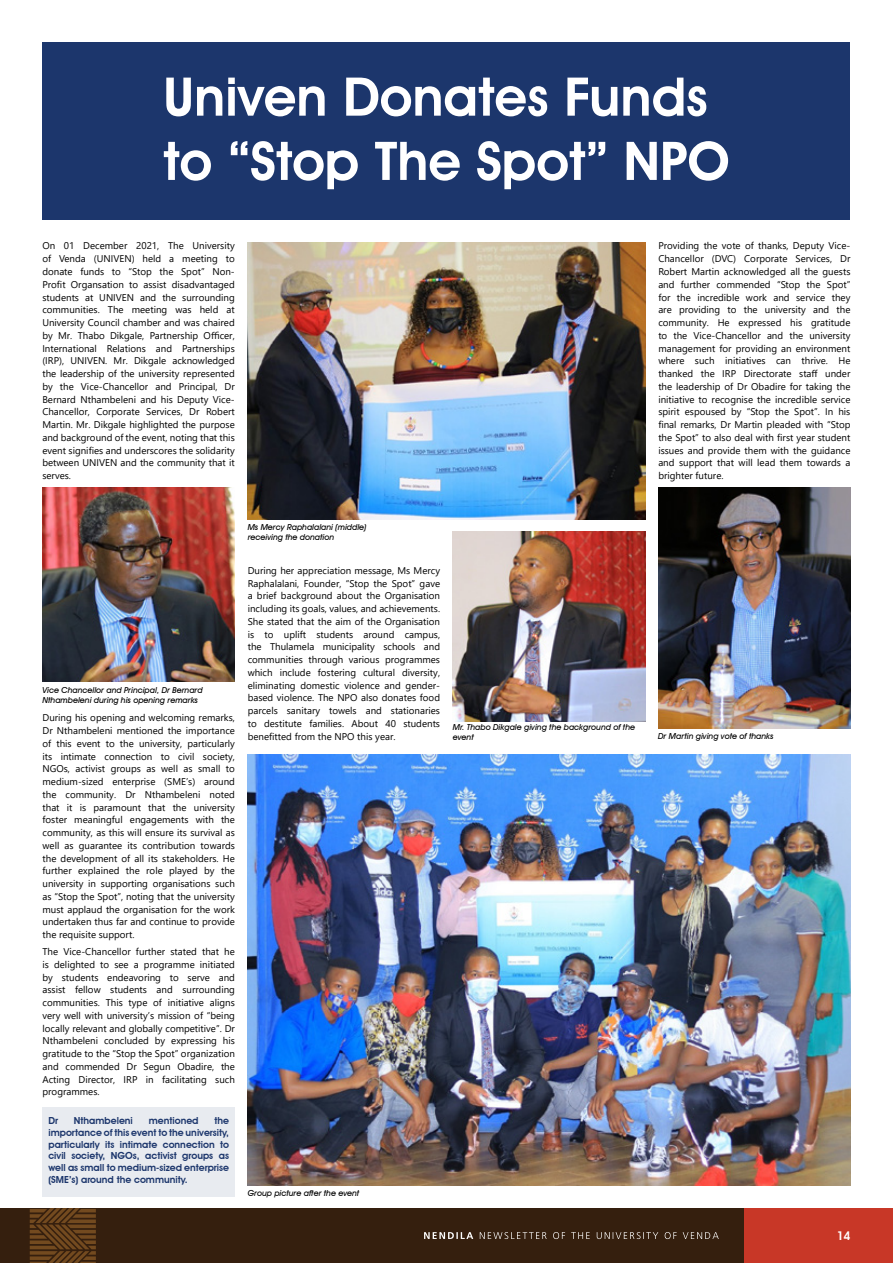
<style>
.page{position:relative;width:893px;height:1263px;background:#fff}
.page>*{position:absolute;margin:0;border:0;box-sizing:border-box;transform-origin:0 0}
.t1{font:600 53.55px/64.2px "Avant Garde IT Cby BT";color:#fff}
.t2{font:600 12px "Avant Garde IT Cby BT";color:#fff}
.t3{font:9.75px/12.8px "Segoe UI";color:#000;text-align:justify}
.t4{font:600 9.75px/11.7px "Avant Garde IT Cby BT";color:#1c366c;text-align:justify}
.t5{font:italic 500 8.25px/9.9px "Avant Garde IT Cby BT";color:#000}
</style>
<div class="page">
<div style="left:732px;top:1208px;width:161px;height:55px;background:#c83727"></div>
<div style="left:0;top:1208px;width:743px;height:55px;background:#351f0e"></div>
<svg style="left:424px;top:1232px;width:49px;height:7px"></svg>
<svg style="left:480px;top:1232px;width:239px;height:7px"></svg>
<svg style="left:30px;top:1208px;width:66px;height:55px"></svg>
<div style="left:42px;top:1107px;width:193px;height:89px;background:#e8ebf0"></div>
<div style="left:43px;top:43px;width:807px;height:177px;background:#1c366c"></div>
<img style="left:248px;top:754px;width:602px;height:431px">
<img style="left:42px;top:487px;width:193px;height:195px">
<img style="left:248px;top:242px;width:397px;height:278px">
<img style="left:453px;top:532px;width:192px;height:189px">
<img style="left:658px;top:488px;width:192px;height:240px">
<h1 class="t1" style="left:163px;top:64px;width:546px">Univen Donates Funds to “Stop The Spot” Npo</h1>
<p class="t3" style="left:42px;top:239px;width:194px">On 01 December 2021, The University of Venda (UNIVEN) held a meeting to donate funds to “Stop the Spot” Non-Profit Organsation to assist disadvantaged students at UNIVEN and the surrounding communities. The meeting was held at University Council chamber and was chaired by Mr. Thabo Dikgale, Partnership Officer, International Relations and Partnerships (IRP), UNIVEN. Mr. Dikgale acknowledged the leadership of the university represented by the Vice-Chancellor and Principal, Dr Bernard Nthambeleni and his Deputy Vice-Chancellor, Corporate Services, Dr Robert Martin. Mr. Dikgale highlighted the purpose and background of the event, noting that this event signifies and underscores the solidarity between UNIVEN and the community that it serves.</p>
<p class="t5" style="left:43px;top:685px;width:162px">Vice Chancellor and Principal, Dr Bernard<br>Nthambeleni during his opening remarks</p>
<p class="t3" style="left:43px;top:711px;width:194px">During his opening and welcoming remarks, Dr Nthambeleni mentioned the importance of this event to the university, particularly its intimate connection to civil society, NGOs, activist groups as well as small to medium-sized enterprise (SME’s) around the community. Dr Nthambeleni noted that it is paramount that the university foster meaningful engagements with the community, as this will ensure its survival as well as guarantee its contribution towards the development of all its stakeholders. He further explained the role played by the university in supporting organisations such as “Stop the Spot”, noting that the university must applaud the organisation for the work undertaken thus far and continue to provide the requisite support.</p>
<p class="t3" style="left:43px;top:945px;width:194px">The Vice-Chancellor further stated that he is delighted to see a programme initiated by students endeavoring to serve and assist fellow students and surrounding communities. This type of initiative aligns very well with university’s mission of “being locally relevant and globally competitive”. Dr Nthambeleni concluded by expressing his gratitude to the “Stop the Spot” organization and commended Dr Segun Obadire, the Acting Director, IRP in facilitating such programmes.</p>
<p class="t4" style="left:48px;top:1115px;width:182px;text-indent:166px">the importance of this event to the university, particularly its intimate connection to civil society, NGOs, activist groups as well as small to medium-sized enterprise (SME’s) around the community.</p>
<p class="t4" style="left:48px;top:1115px;width:11px">Dr</p>
<p class="t4" style="left:74px;top:1115px;width:60px">Nthambeleni</p>
<p class="t4" style="left:149px;top:1115px;width:51px">mentioned</p>
<p class="t5" style="left:248px;top:522px;width:120px">Ms Mercy Raphalalani (middle) receiving the donation</p>
<p class="t3" style="left:248px;top:564px;width:194px">During her appreciation message, Ms Mercy Raphalalani, Founder, “Stop the Spot” gave a brief background about the Organisation including its goals, values, and achievements.<br>She stated that the aim of the Organisation is to uplift students around campus, the Thulamela municipality schools and communities through various programmes which include fostering cultural diversity, eliminating domestic violence and gender&shy;based violence. The NPO also donates food parcels sanitary towels and stationaries to destitute families. About 40 students benefitted from the NPO this year.</p>
<p class="t5" style="left:248px;top:1188px;width:113px">Group picture after the event</p>
<p class="t5" style="left:453px;top:722px;width:184px">Mr. Thabo Dikgale giving the background of the event</p>
<p class="t3" style="left:658px;top:239px;width:194px">Providing the vote of thanks, Deputy Vice-Chancellor (DVC) Corporate Services, Dr Robert Martin acknowledged all the guests and further commended “Stop the Spot” for the incredible work and service they are providing to the university and the community. He expressed his gratitude to the Vice-Chancellor and the university management for providing an environment where such initiatives can thrive. He thanked the IRP Directorate staff under the leadership of Dr Obadire for taking the initiative to recognise the incredible service spirit espoused by “Stop the Spot”. In his final remarks, Dr Martin pleaded with “Stop the Spot” to also deal with first year student issues and provide them with the guidance and support that will lead them towards a brighter future.</p>
<p class="t5" style="left:658px;top:731px;width:117px">Dr Martin giving vote of thanks</p>
<p class="t2" style="left:837px;top:1228px;width:15px">14</p>
</div>
